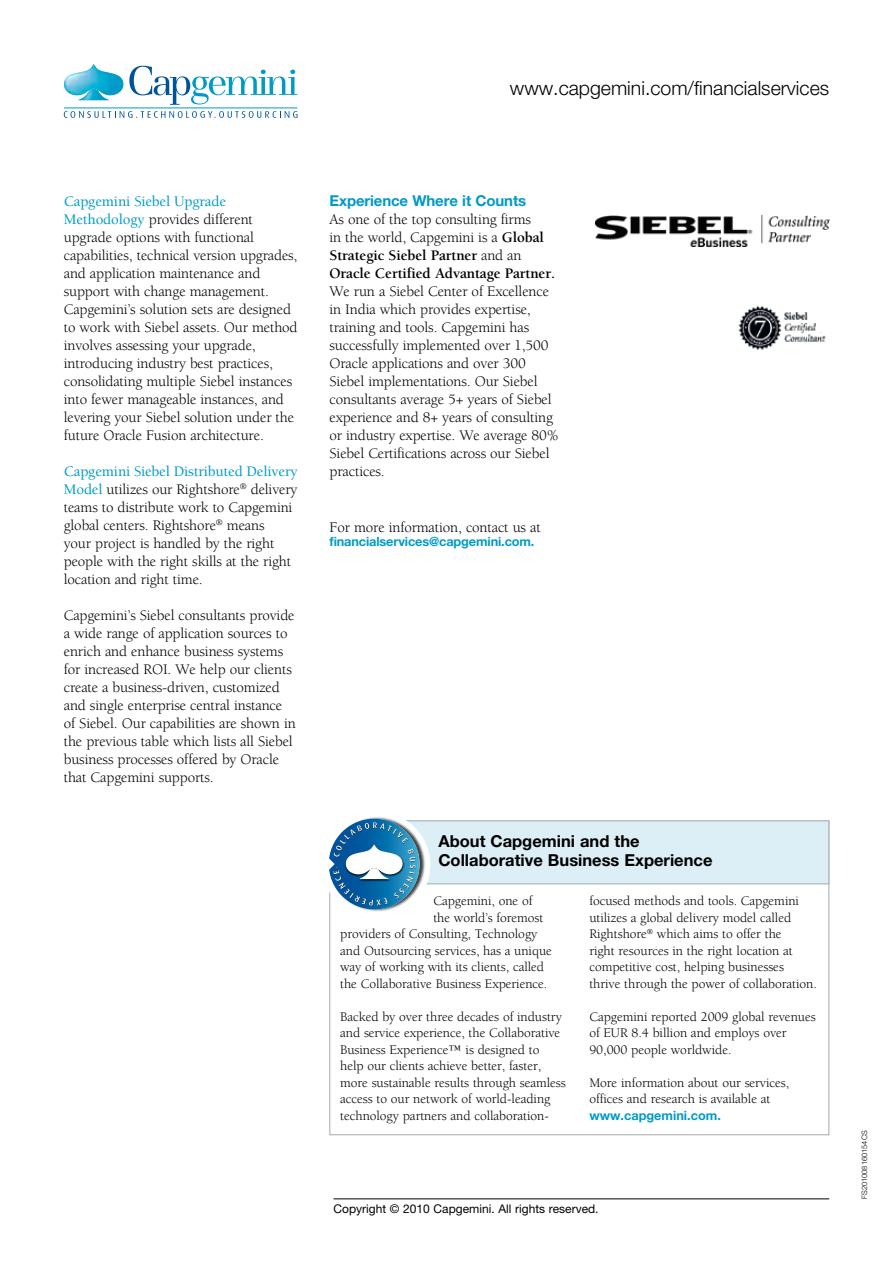
<style>
.page{position:relative;width:893px;height:1263px;background:#fff}
.page>*{position:absolute;margin:0;border:0;box-sizing:border-box;transform-origin:0 0}
.t1{font:300 19.5px "Helvetica Neue LT Std";color:#000}
.t2{font:700 16.5px/19.5px "Helvetica Neue LT Std";color:#000}
.t3{font:15px/18px "Berkeley Std";letter-spacing:-.01em;color:#000}
.t4{font:700 15px/18px "Berkeley Std";letter-spacing:-.01em;color:#000}
.t5{font:700 15px "Helvetica Neue LT Std";letter-spacing:-.01em;color:#009ac7}
.t6{font:13.5px/16.5px "Berkeley Std";letter-spacing:-.005em;color:#000}
.t7{font:700 12.75px "Helvetica Neue LT Std";letter-spacing:-.01em;color:#009ac7}
.t8{font:12px "Helvetica Neue LT Std";color:#000}
.t9{font:300 7.5px "Helvetica Neue LT Std";color:#000}
.s1{font-weight:500;color:#009ac7}
.s2{font-weight:400}
</style>
<div class="page">
<img style="left:79px;top:96px;width:30px;height:4px">
<img style="left:64px;top:64px;width:59px;height:32px">
<svg style="left:129px;top:66px;width:168px;height:39px"></svg>
<svg style="left:64px;top:111px;width:234px;height:7px"></svg>
<hr style="left:64px;top:107px;width:233px;height:1px;background:#009ac7">
<hr style="left:334px;top:1198px;width:495px;height:1px;background:#000">
<svg style="left:329px;top:820px;width:501px;height:315px"></svg>
<div style="left:386px;top:821px;width:443px;height:63px;background:#ddeff6"></div>
<div style="left:386px;top:820px;width:443px;height:64px;border:1px solid #a7a9ac"></div>
<svg style="left:328px;top:817px;width:102px;height:101px"></svg>
<img style="left:595px;top:215px;width:234px;height:32px">
<img style="left:738px;top:305px;width:88px;height:45px">
<h1 class="t1" style="left:510px;top:76px;width:321px">www.capgemini.com/financialservices</h1>
<p class="t3" style="left:64px;top:193px;width:235px"><span class="s1">Capgemini Siebel Upgrade Methodology</span> provides different upgrade options with functional capabilities, technical version upgrades, and application maintenance and support with change management.<br>Capgemini’s solution sets are designed to work with Siebel assets. Our method involves assessing your upgrade, introducing industry best practices, consolidating multiple Siebel instances into fewer manageable instances, and levering your Siebel solution under the future Oracle Fusion architecture.</p>
<p class="t3" style="left:64px;top:463px;width:235px"><span class="s1">Capgemini Siebel Distributed Delivery Model</span> utilizes our Rightshore<sup>®</sup> delivery teams to distribute work to Capgemini global centers. Rightshore<sup>®</sup> means<br>your project is handled by the right people with the right skills at the right location and right time.</p>
<p class="t3" style="left:64px;top:607px;width:234px">Capgemini’s Siebel consultants provide a wide range of application sources to enrich and enhance business systems for increased ROI. We help our clients create a business-driven, customized and single enterprise central instance of Siebel. Our capabilities are shown in the previous table which lists all Siebel business processes offered by Oracle that Capgemini supports.</p>
<p class="t5" style="left:330px;top:192px;width:198px">Experience Where it Counts</p>
<p class="t4" style="left:330px;top:211px;width:227px"><span class="s2">As one of the top consulting firms<br>in the world, Capgemini is a</span> Global Strategic Siebel Partner <span class="s2">and an </span>Oracle Certified Advantage Partner.</p>
<p class="t3" style="left:330px;top:283px;width:231px">We run a Siebel Center of Excellence in India which provides expertise, training and tools. Capgemini has successfully implemented over 1,500<br>Oracle applications and over 300<br>Siebel implementations. Our Siebel consultants average 5+ years of Siebel experience and 8+ years of consulting or industry expertise. We average 80% Siebel Certifications across our Siebel practices.</p>
<p class="t3" style="left:330px;top:519px;width:213px">For more information, contact us at</p>
<p class="t7" style="left:330px;top:533px;width:206px">financialservices@capgemini.com.</p>
<p class="t2" style="left:438px;top:831px;width:276px">About Capgemini and the<br>Collaborative Business Experience</p>
<p class="t6" style="left:433px;top:893px;width:101px">Capgemini, one of</p>
<p class="t6" style="left:433px;top:909px;width:112px">the world’s foremost</p>
<p class="t6" style="left:340px;top:926px;width:199px">providers of Consulting, Technology</p>
<p class="t6" style="left:340px;top:942px;width:213px">and Outsourcing services, has a unique</p>
<p class="t6" style="left:340px;top:959px;width:205px">way of working with its clients, called</p>
<p class="t6" style="left:340px;top:975px;width:209px">the Collaborative Business Experience.</p>
<p class="t6" style="left:340px;top:1008px;width:227px">Backed by over three decades of industry and service experience, the Collaborative Business Experience™ is designed to help our clients achieve better, faster, more sustainable results through seamless access to our network of world-leading technology partners and collaboration-</p>
<p class="t6" style="left:589px;top:893px;width:229px">focused methods and tools. Capgemini utilizes a global delivery model called Rightshore<sup>®</sup> which aims to offer the<br>right resources in the right location at competitive cost, helping businesses thrive through the power of collaboration.</p>
<p class="t6" style="left:589px;top:1008px;width:228px">Capgemini reported 2009 global revenues of EUR 8.4 billion and employs over<br>90,000 people worldwide.</p>
<p class="t6" style="left:589px;top:1074px;width:202px">More information about our services, offices and research is available at</p>
<p class="t7" style="left:589px;top:1107px;width:133px">www.capgemini.com.</p>
<p class="t8" style="left:334px;top:1201px;width:266px">Copyright © 2010 Capgemini. All rights reserved.</p>
<p class="t9" style="left:860px;top:1199px;width:70px;rotate:-90deg">FS201008160154CS</p>
</div>
